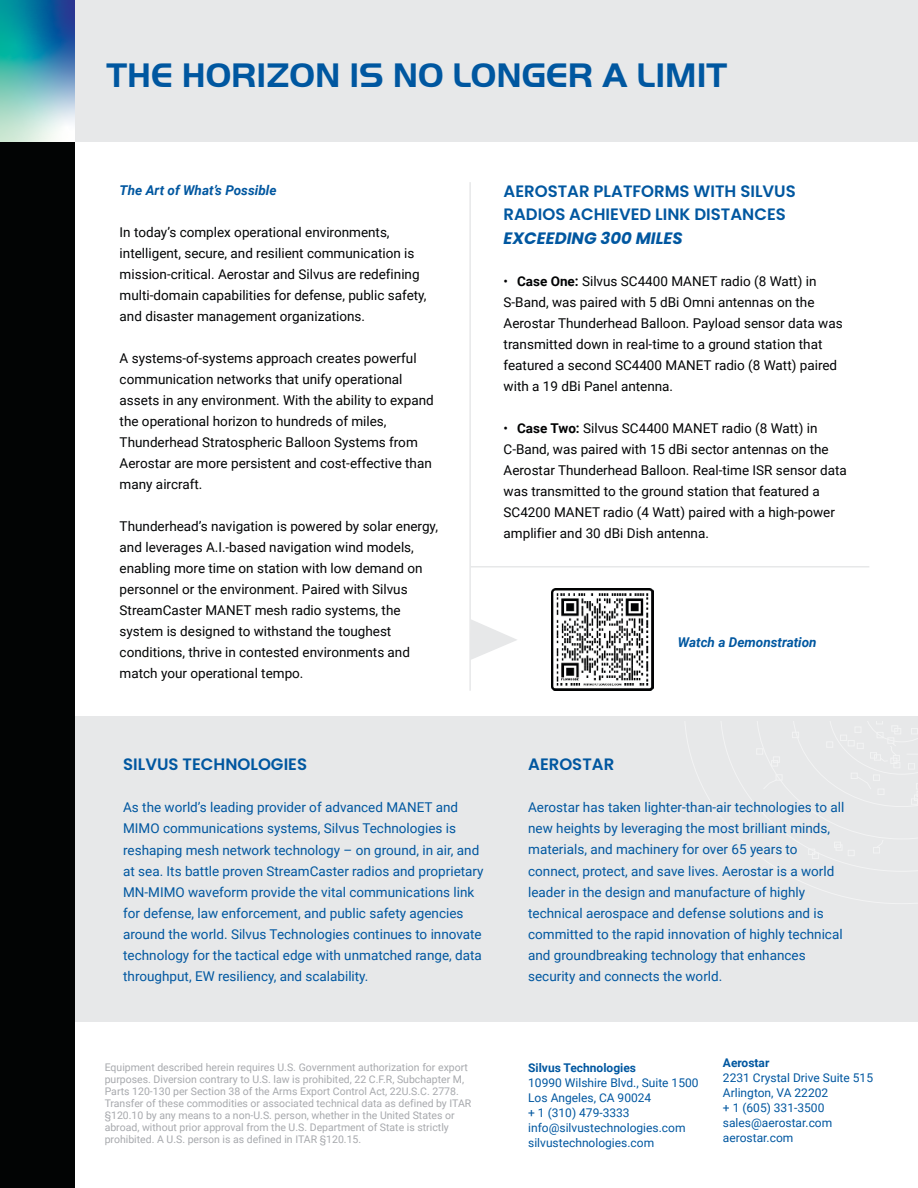
<style>
.page{position:relative;width:918px;height:1188px;background:#fff}
.page>*{position:absolute;margin:0;border:0;box-sizing:border-box;transform-origin:0 0}
.t1{font:700 35.4px "Handel Got D";color:#0057a0}
.t2{font:600 16.5px/23.9px "Poppins";color:#0057a0}
.t3{font:italic 700 16.5px "Poppins";color:#0057a0}
.t4{font:13.5px/21px "Roboto";color:#020304}
.t5{font:13.5px/21px "Roboto";color:#0057a0}
.t6{font:italic 700 13.5px "Roboto";color:#0057a0}
.t7{font:12px/15px "Roboto";color:#0057a0}
.t8{font:700 12px "Roboto";color:#0057a0}
.t9{font:10.5px/12px "Roboto";color:#a7a9ad}
.s1{font-weight:700}
</style>
<div class="page">
<div style="left:74px;top:717px;width:844px;height:305px;background:#e7e8e9"></div>
<svg style="left:685px;top:721px;width:233px;height:183px"></svg>
<div style="left:74px;top:0;width:844px;height:141px;background:#e7e8e9"></div>
<div style="left:0;top:141px;width:74px;height:1047px;background:#020404"></div>
<svg style="left:0;top:0;width:74px;height:141px;background:#5caabb"></svg>
<svg style="left:471px;top:619px;width:46px;height:41px"></svg>
<hr style="left:470px;top:566px;width:399px;height:2px;background:#e7e8e9">
<hr style="left:469px;top:182px;width:2px;height:509px;background:#e7e8e9">
<img style="left:551px;top:589px;width:102px;height:102px">
<h1 class="t1" style="left:107px;top:55px;width:622px">THE HORIZON IS NO LONGER A LIMIT</h1>
<p class="t6" style="left:120px;top:184px;width:158px">The Art of What’s Possible</p>
<p class="t4" style="left:120px;top:222px;width:308px">In today’s complex operational environments, intelligent, secure, and resilient communication is mission-critical. Aerostar and Silvus are redefining multi-domain capabilities for defense, public safety, and disaster management organizations.</p>
<p class="t4" style="left:120px;top:348px;width:316px">A systems-of-systems approach creates powerful communication networks that unify operational assets in any environment. With the ability to expand the operational horizon to hundreds of miles, Thunderhead Stratospheric Balloon Systems from Aerostar are more persistent and cost-effective than many aircraft.</p>
<p class="t4" style="left:120px;top:516px;width:320px">Thunderhead’s navigation is powered by solar energy, and leverages A.I.-based navigation wind models, enabling more time on station with low demand on personnel or the environment. Paired with Silvus StreamCaster MANET mesh radio systems, the system is designed to withstand the toughest conditions, thrive in contested environments and match your operational tempo.</p>
<p class="t2" style="left:504px;top:179px;width:294px">AEROSTAR PLATFORMS WITH SILVUS<br>RADIOS ACHIEVED LINK DISTANCES</p>
<p class="t3" style="left:504px;top:229px;width:181px">EXCEEDING 300 MILES</p>
<p class="t4" style="left:504px;top:272px;width:341px">ï <span class="s1">Case One:</span> Silvus SC4400 MANET radio (8 Watt) in S-Band, was paired with 5 dBi Omni antennas on the Aerostar Thunderhead Balloon. Payload sensor data was transmitted down in real-time to a ground station that featured a second SC4400 MANET radio (8 Watt) paired with a 19 dBi Panel antenna.</p>
<p class="t4" style="left:504px;top:419px;width:345px">ï <span class="s1">Case Two:</span> Silvus SC4400 MANET radio (8 Watt) in C-Band, was paired with 15 dBi sector antennas on the Aerostar Thunderhead Balloon. Real-time ISR sensor data was transmitted to the ground station that featured a SC4200 MANET radio (4 Watt) paired with a high-power amplifier and 30 dBi Dish antenna.</p>
<p class="t6" style="left:678px;top:637px;width:140px">Watch a Demonstration</p>
<p class="t2" style="left:123px;top:753px;width:185px">SILVUS TECHNOLOGIES</p>
<p class="t5" style="left:123px;top:798px;width:362px">As the world’s leading provider of advanced MANET and MIMO communications systems, Silvus Technologies is reshaping mesh network technology – on ground, in air, and at sea. Its battle proven StreamCaster radios and proprietary MN-MIMO waveform provide the vital communications link for defense, law enforcement, and public safety agencies around the world. Silvus Technologies continues to innovate technology for the tactical edge with unmatched range, data throughput, EW resiliency, and scalability.</p>
<p class="t9" style="left:105px;top:1062px;width:368px">Equipment described herein requires U.S. Government authorization for export purposes. Diversion contrary to U.S. law is prohibited, 22 C.F.R, Subchapter M, Parts 120-130 per Section 38 of the Arms Export Control Act, 22U.S.C. 2778.<br>Transfer of these commodities or associated technical data as defined by ITAR §120.10 by any means to a non-U.S. person, whether in the United States or abroad, without prior approval from the U.S. Department of State is strictly prohibited. A U.S. person is as defined in ITAR §120.15.</p>
<p class="t2" style="left:528px;top:753px;width:88px">AEROSTAR</p>
<p class="t5" style="left:528px;top:798px;width:318px">Aerostar has taken lighter-than-air technologies to all new heights by leveraging the most brilliant minds, materials, and machinery for over 65 years to connect, protect, and save lives. Aerostar is a world leader in the design and manufacture of highly technical aerospace and defense solutions and is committed to the rapid innovation of highly technical and groundbreaking technology that enhances security and connects the world.</p>
<p class="t8" style="left:528px;top:1063px;width:109px">Silvus Technologies</p>
<p class="t7" style="left:528px;top:1076px;width:172px">10990 Wilshire Blvd., Suite 1500<br>Los Angeles, CA 90024<br>+ 1 (310) 479-3333 info@silvustechnologies.com silvustechnologies.com</p>
<p class="t8" style="left:723px;top:1058px;width:48px">Aerostar</p>
<p class="t7" style="left:723px;top:1072px;width:152px">2231 Crystal Drive Suite 515<br>Arlington, VA 22202<br>+ 1 (605) 331-3500 sales@aerostar.com aerostar.com</p>
</div>
